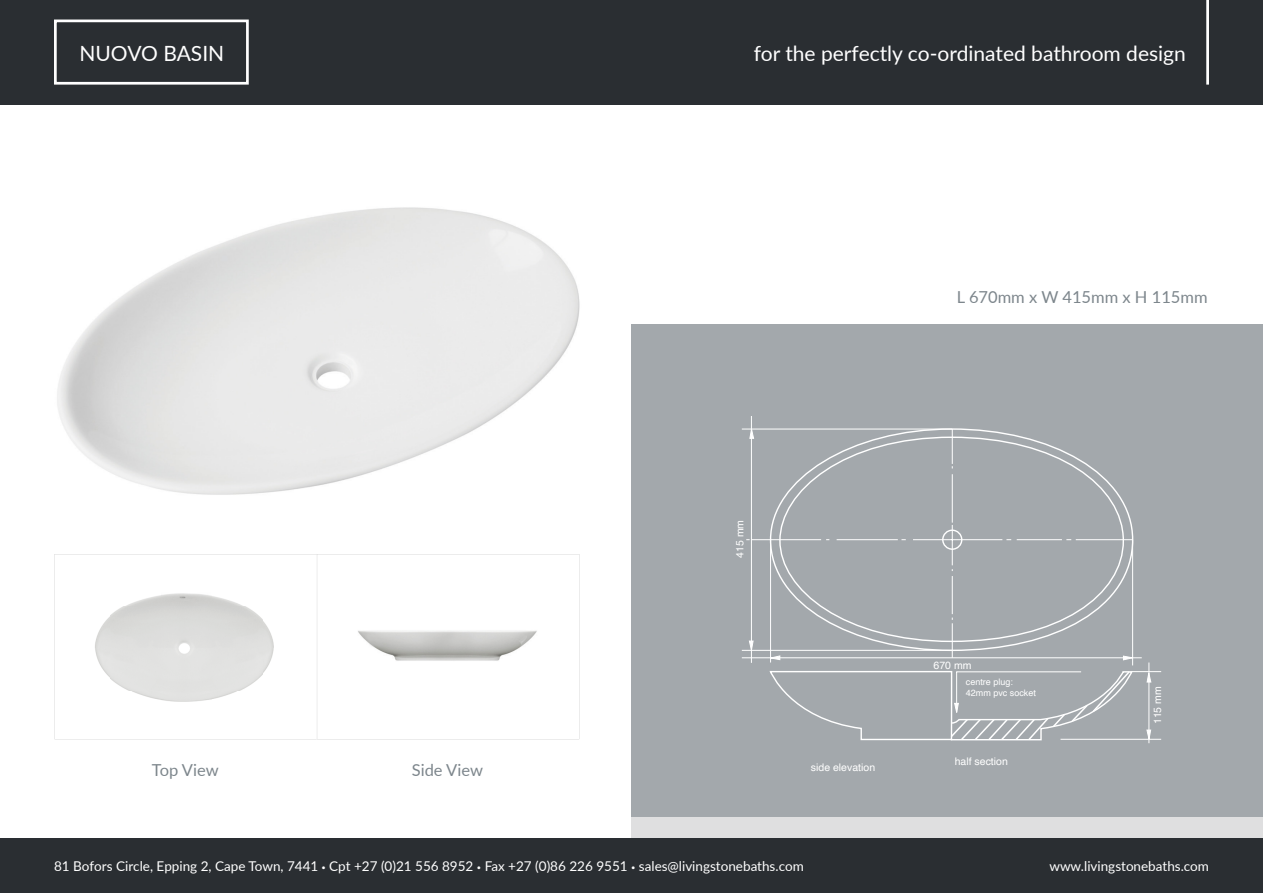
<style>
.page{position:relative;width:1263px;height:893px;background:#fff}
.page>*{position:absolute;margin:0;border:0;box-sizing:border-box;transform-origin:0 0}
.t1{font:21px "Lato";color:#fff}
.t2{font:16.5px "Lato";color:#7d868c}
.t3{font:13.5px "Lato";color:#fff}
.t4{font:10.5px "Helvetica";color:#fff}
.t5{font:9px/10.8px "Helvetica";color:#fff}
.s1{font-size:7.5px}
</style>
<div class="page">
<div style="left:631px;top:324px;width:632px;height:569px;background:#a3a8ac"></div>
<div style="left:0;top:0;width:1263px;height:104px;background:#2a2e32"></div>
<div style="left:631px;top:818px;width:632px;height:21px;background:#dfdfe0"></div>
<hr style="left:1206px;top:0;width:3px;height:85px;background:#fff">
<div style="left:54px;top:20px;width:195px;height:65px;border:3px solid #fff"></div>
<svg style="left:769px;top:428px;width:365px;height:313px"></svg>
<svg style="left:1123px;top:655px;width:9px;height:6px"></svg>
<svg style="left:771px;top:655px;width:9px;height:5px"></svg>
<hr style="left:1148px;top:662px;width:1px;height:81px;background:#fff">
<hr style="left:742px;top:657px;width:400px;height:1px;background:#fff">
<hr style="left:770px;top:540px;width:1px;height:122px;background:#fff">
<hr style="left:742px;top:650px;width:210px;height:1px;background:#fff">
<hr style="left:952px;top:429px;width:1px;height:35px;background:#fff">
<hr style="left:952px;top:474px;width:1px;height:49px;background:#fff">
<hr style="left:952px;top:525px;width:1px;height:40px;background:#fff">
<hr style="left:952px;top:576px;width:1px;height:38px;background:#fff">
<hr style="left:952px;top:623px;width:1px;height:35px;background:#fff">
<hr style="left:1076px;top:539px;width:57px;height:1px;background:#fff">
<hr style="left:1017px;top:539px;width:45px;height:1px;background:#fff">
<hr style="left:913px;top:539px;width:89px;height:1px;background:#fff">
<hr style="left:837px;top:539px;width:61px;height:1px;background:#fff">
<hr style="left:751px;top:539px;width:70px;height:1px;background:#fff">
<hr style="left:1132px;top:540px;width:1px;height:125px;background:#fff">
<hr style="left:742px;top:429px;width:210px;height:1px;background:#fff">
<svg style="left:748px;top:640px;width:6px;height:11px"></svg>
<svg style="left:749px;top:428px;width:5px;height:11px"></svg>
<hr style="left:751px;top:416px;width:1px;height:247px;background:#fff">
<svg style="left:949px;top:670px;width:212px;height:72px"></svg>
<svg style="left:317px;top:554px;width:262px;height:185px"></svg>
<svg style="left:54px;top:554px;width:263px;height:185px"></svg>
<div style="left:0;top:839px;width:1263px;height:54px;background:#2a2e32"></div>
<h1 class="t1" style="left:79px;top:38px;width:146px">NUOVO BASIN</h1>
<p class="t2" style="left:152px;top:758px;width:68px">Top View</p>
<p class="t2" style="left:412px;top:758px;width:73px">Side View</p>
<h1 class="t1" style="left:754px;top:38px;width:433px">for the perfectly co-ordinated bathroom design</h1>
<p class="t2" style="left:957px;top:286px;width:252px">L 670mm x W 415mm x H 115mm</p>
<p class="t4" style="left:732px;top:558px;width:39px;rotate:-90deg">415 mm</p>
<p class="t4" style="left:811px;top:759px;width:66px">side elevation</p>
<p class="t4" style="left:933px;top:657px;width:39px">670 mm</p>
<p class="t5" style="left:966px;top:677px;width:72px">centre plug:<br>42mm pvc socket</p>
<p class="t4" style="left:1149px;top:723px;width:39px;rotate:-90deg">115 mm</p>
<p class="t4" style="left:955px;top:753px;width:55px">half section</p>
<p class="t3" style="left:54px;top:857px;width:751px">81 Bofors Circle, Epping 2, Cape Town, 7441 <span class="s1">•</span> Cpt +27 (0)21 556 8952 <span class="s1">•</span> Fax +27 (0)86 226 9551 <span class="s1">•</span> sales@livingstonebaths.com</p>
<p class="t3" style="left:1049px;top:857px;width:161px">www.livingstonebaths.com</p>
</div>
